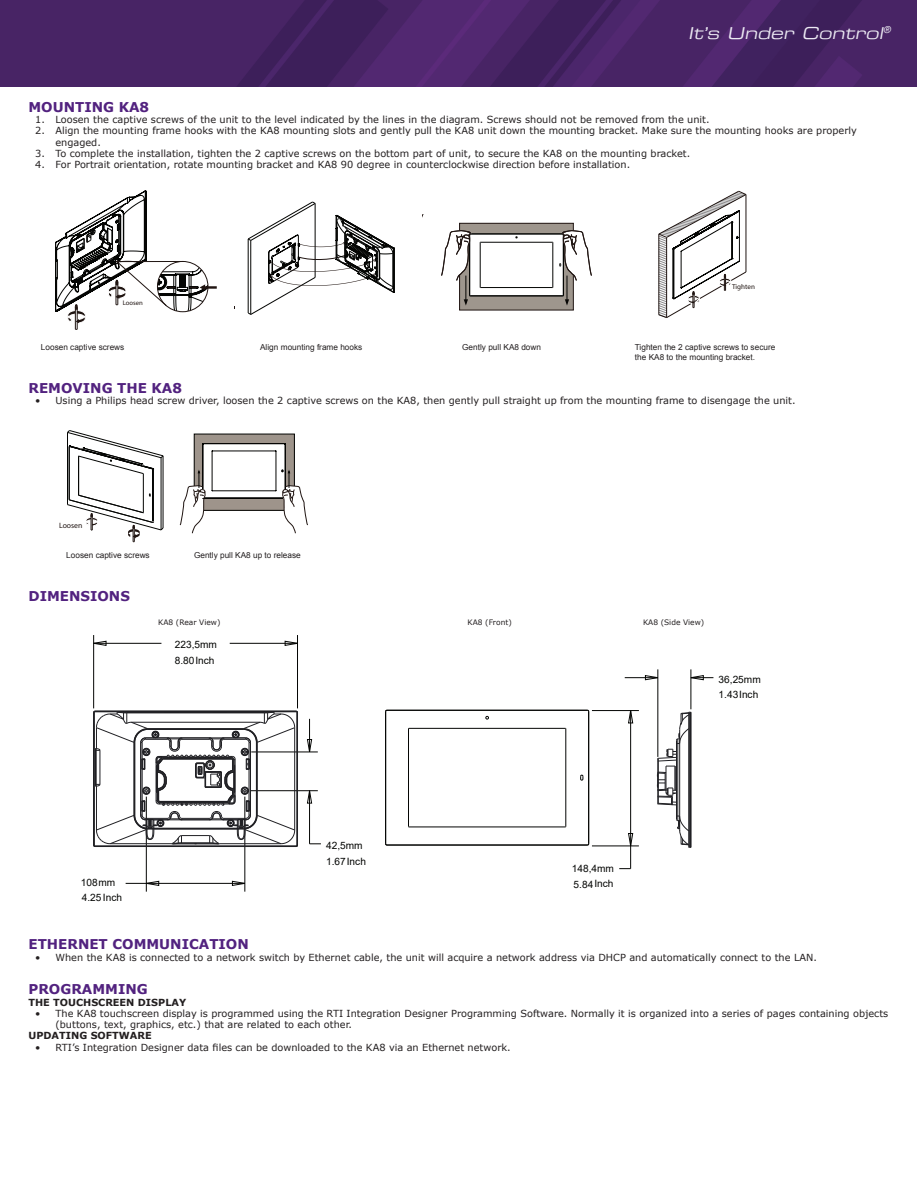
<style>
.page{position:relative;width:918px;height:1188px;background:#fff}
.page>*{position:absolute;margin:0;border:0;box-sizing:border-box;transform-origin:0 0}
.t1{font:italic 16.5px "Eurostile LT Extended Two";color:#ebe8f2}
.t2{font:700 13.5px "Verdana";color:#52227f}
.t3{font:10.05px/15.5px "Arial";color:#040503}
.t4{font:9.75px/11.2px "Verdana";color:#231f20}
.t5{font:700 9.75px "Verdana";color:#231f20}
.t6{font:8.25px/9.9px "Arial";color:#231f20}
.t7{font:7.8px "Myriad Pro";color:#201512}
.t8{font:7.5px "Verdana";color:#231f20}
.t9{font:7.05px "Myriad Pro";color:#201512}
.t10{font:6.6px "Myriad Pro";color:#201512}
</style>
<div class="page">
<img style="left:0;top:0;width:916px;height:86px">
<svg style="left:55px;top:191px;width:162px;height:139px"></svg>
<div style="left:460px;top:223px;width:113px;height:87px;background:#9e968d"></div>
<div style="left:459px;top:223px;width:115px;height:87px;border:1px solid #201512"></div>
<div style="left:470px;top:234px;width:93px;height:62px;background:#fff"></div>
<hr style="left:470px;top:234px;width:93px;height:1px;background:#040503">
<hr style="left:553px;top:242px;width:1px;height:45px;background:#040503">
<hr style="left:480px;top:242px;width:1px;height:45px;background:#040503">
<hr style="left:480px;top:287px;width:73px;height:1px;background:#040503">
<hr style="left:480px;top:242px;width:73px;height:1px;background:#040503">
<hr style="left:470px;top:296px;width:93px;height:1px;background:#040503">
<svg style="left:441px;top:231px;width:30px;height:75px"></svg>
<svg style="left:559px;top:231px;width:33px;height:75px"></svg>
<hr style="left:746px;top:195px;width:1px;height:77px;background:#201512">
<svg style="left:658px;top:191px;width:88px;height:127px"></svg>
<svg style="left:248px;top:202px;width:147px;height:113px"></svg>
<hr style="left:161px;top:458px;width:1px;height:72px;background:#040503">
<hr style="left:67px;top:432px;width:1px;height:73px;background:#040503">
<hr style="left:163px;top:456px;width:1px;height:72px;background:#040503">
<hr style="left:152px;top:469px;width:1px;height:53px;background:#040503">
<hr style="left:143px;top:474px;width:1px;height:39px;background:#040503">
<hr style="left:153px;top:469px;width:1px;height:53px;background:#040503">
<hr style="left:78px;top:456px;width:1px;height:39px;background:#040503">
<hr style="left:69px;top:447px;width:1px;height:52px;background:#040503">
<svg style="left:67px;top:430px;width:97px;height:44px"></svg>
<div style="left:194px;top:434px;width:100px;height:76px;background:#9e948b"></div>
<svg style="left:180px;top:443px;width:128px;height:91px"></svg>
<svg style="left:67px;top:494px;width:97px;height:48px"></svg>
<svg style="left:94px;top:641px;width:12px;height:5px"></svg>
<svg style="left:285px;top:641px;width:12px;height:5px"></svg>
<svg style="left:645px;top:675px;width:13px;height:5px"></svg>
<svg style="left:628px;top:711px;width:5px;height:12px"></svg>
<svg style="left:628px;top:833px;width:5px;height:13px"></svg>
<svg style="left:147px;top:881px;width:12px;height:5px"></svg>
<svg style="left:232px;top:881px;width:13px;height:5px"></svg>
<svg style="left:307px;top:739px;width:5px;height:13px"></svg>
<svg style="left:307px;top:791px;width:5px;height:12px"></svg>
<hr style="left:93px;top:635px;width:1px;height:73px;background:#040503">
<hr style="left:126px;top:883px;width:119px;height:1px;background:#040503">
<hr style="left:146px;top:797px;width:1px;height:95px;background:#040503">
<hr style="left:250px;top:790px;width:68px;height:1px;background:#040503">
<hr style="left:251px;top:752px;width:67px;height:1px;background:#040503">
<hr style="left:245px;top:797px;width:1px;height:95px;background:#040503">
<hr style="left:297px;top:635px;width:1px;height:73px;background:#040503">
<hr style="left:309px;top:791px;width:1px;height:53px;background:#040503">
<hr style="left:309px;top:719px;width:1px;height:33px;background:#040503">
<hr style="left:230px;top:643px;width:68px;height:1px;background:#040503">
<hr style="left:94px;top:643px;width:67px;height:1px;background:#040503">
<hr style="left:658px;top:669px;width:1px;height:88px;background:#040503">
<hr style="left:691px;top:669px;width:1px;height:40px;background:#040503">
<hr style="left:625px;top:677px;width:33px;height:1px;background:#040503">
<svg style="left:691px;top:675px;width:22px;height:5px"></svg>
<hr style="left:592px;top:846px;width:47px;height:1px;background:#040503">
<hr style="left:592px;top:710px;width:47px;height:1px;background:#040503">
<hr style="left:630px;top:711px;width:1px;height:158px;background:#040503">
<svg style="left:657px;top:712px;width:35px;height:136px"></svg>
<svg style="left:93px;top:711px;width:205px;height:136px"></svg>
<hr style="left:387px;top:710px;width:200px;height:1px;background:#040503">
<hr style="left:588px;top:712px;width:1px;height:132px;background:#040503">
<hr style="left:385px;top:712px;width:1px;height:132px;background:#040503">
<hr style="left:566px;top:729px;width:1px;height:97px;background:#040503">
<hr style="left:408px;top:729px;width:1px;height:97px;background:#040503">
<svg style="left:580px;top:775px;width:4px;height:6px"></svg>
<hr style="left:409px;top:827px;width:156px;height:1px;background:#040503">
<hr style="left:409px;top:728px;width:156px;height:1px;background:#040503">
<hr style="left:387px;top:845px;width:200px;height:1px;background:#040503">
<h1 class="t1" style="left:688px;top:22px;width:207px">It’s Under Control<sup>®</sup></h1>
<h2 class="t2" style="left:28px;top:97px;width:122px">MOUNTING KA8</h2>
<p class="t4" style="left:35px;top:114px;width:676px">1. Loosen the captive screws of the unit to the level indicated by the lines in the diagram. Screws should not be removed from the unit.</p>
<p class="t4" style="left:56px;top:125px;width:803px;text-indent:-20px">2. Align the mounting frame hooks with the KA8 mounting slots and gently pull the KA8 unit down the mounting bracket. Make sure the mounting hooks are properly engaged.</p>
<p class="t4" style="left:35px;top:148px;width:657px">3. To complete the installation, tighten the 2 captive screws on the bottom part of unit, to secure the KA8 on the mounting bracket.</p>
<p class="t4" style="left:35px;top:159px;width:597px">4. For Portrait orientation, rotate mounting bracket and KA8 90 degree in counterclockwise direction before installation.</p>
<p class="t10" style="left:123px;top:298px;width:22px">Loosen</p>
<p class="t10" style="left:475px;top:341px;width:23px">Tighten</p>
<p class="t6" style="left:41px;top:342px;width:85px">Loosen captive screws</p>
<p class="t6" style="left:260px;top:343px;width:104px">Align mounting frame hooks</p>
<p class="t6" style="left:462px;top:343px;width:80px">Gently pull KA8 down</p>
<p class="t9" style="left:732px;top:282px;width:24px">Tighten</p>
<p class="t6" style="left:635px;top:343px;width:142px">Tighten the 2 captive screws to secure the KA8 to the mounting bracket.</p>
<h2 class="t2" style="left:28px;top:379px;width:155px">REMOVING THE KA8</h2>
<p class="t4" style="left:35px;top:395px;width:762px">• Using a Philips head screw driver, loosen the 2 captive screws on the KA8, then gently pull straight up from the mounting frame to disengage the unit.</p>
<p class="t7" style="left:59px;top:521px;width:25px">Loosen</p>
<p class="t6" style="left:66px;top:550px;width:85px">Loosen captive screws</p>
<p class="t6" style="left:194px;top:550px;width:108px">Gently pull KA8 up to release</p>
<h2 class="t2" style="left:28px;top:586px;width:103px">DIMENSIONS</h2>
<p class="t8" style="left:158px;top:617px;width:64px">KA8 (Rear View)</p>
<p class="t8" style="left:468px;top:617px;width:46px">KA8 (Front)</p>
<p class="t8" style="left:643px;top:617px;width:63px">KA8 (Side View)</p>
<p class="t3" style="left:175px;top:637px;width:44px">223,5mm<br>8.80Inch</p>
<p class="t3" style="left:719px;top:672px;width:44px;line-height:15px">36,25mm<br>1.43Inch</p>
<p class="t3" style="left:326px;top:838px;width:41px">42,5mm<br>1.67Inch</p>
<p class="t3" style="left:572px;top:861px;width:44px">148,4mm</p>
<p class="t3" style="left:81px;top:874px;width:36px">108mm</p>
<p class="t3" style="left:574px;top:876px;width:41px">5.84Inch</p>
<p class="t3" style="left:82px;top:890px;width:42px">4.25Inch</p>
<h2 class="t2" style="left:28px;top:935px;width:222px">ETHERNET COMMUNICATION</h2>
<p class="t4" style="left:35px;top:951px;width:783px">• When the KA8 is connected to a network switch by Ethernet cable, the unit will acquire a network address via DHCP and automatically connect to the LAN.</p>
<h2 class="t2" style="left:28px;top:980px;width:121px">PROGRAMMING</h2>
<p class="t5" style="left:28px;top:995px;width:159px">THE TOUCHSCREEN DISPLAY</p>
<p class="t4" style="left:55px;top:1008px;width:834px;text-indent:-20px">• The KA8 touchscreen display is programmed using the RTI Integration Designer Programming Software. Normally it is organized into a series of pages containing objects (buttons, text, graphics, etc.) that are related to each other.</p>
<p class="t5" style="left:28px;top:1029px;width:125px">UPDATING SOFTWARE</p>
<p class="t4" style="left:35px;top:1041px;width:477px">• RTI’s Integration Designer data files can be downloaded to the KA8 via an Ethernet network.</p>
</div>
